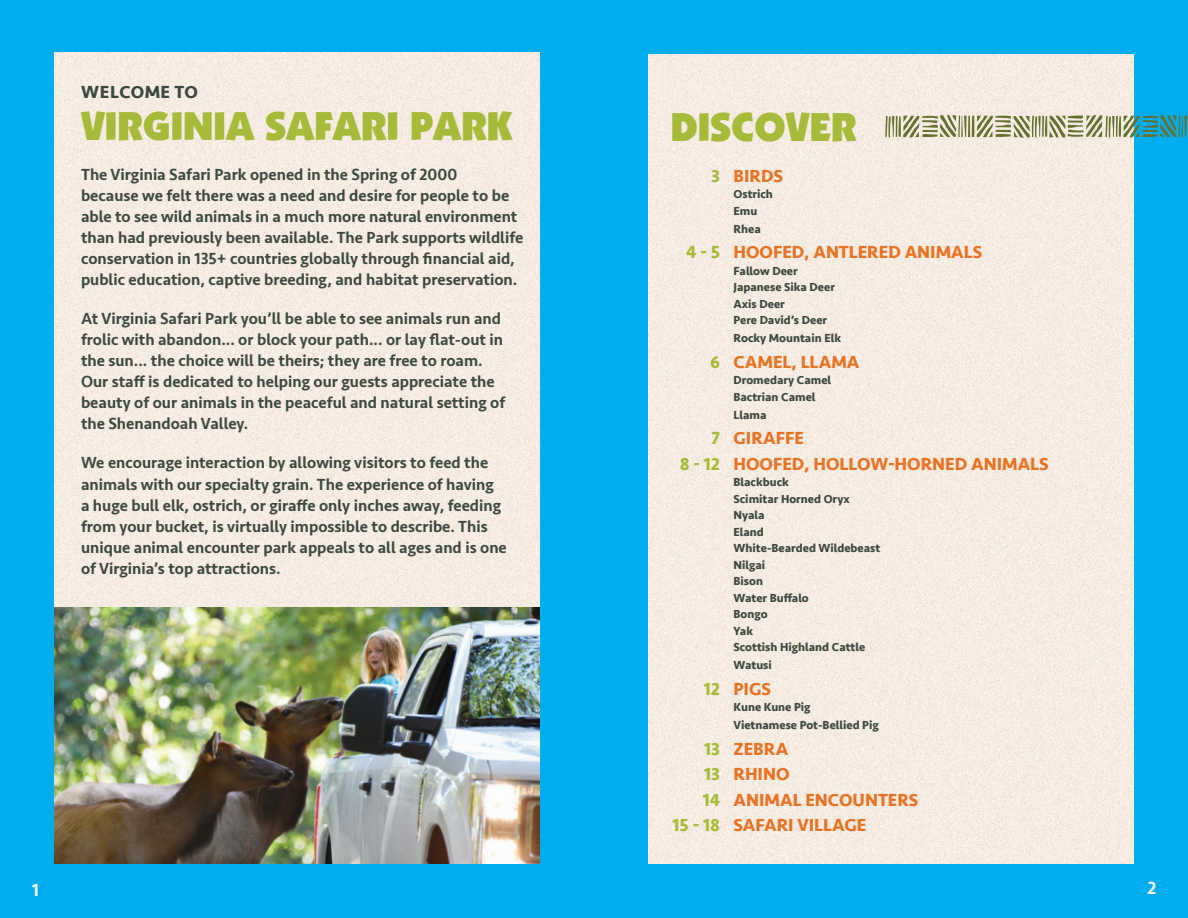
<style>
.page{position:relative;width:1188px;height:918px;background:#00aeef}
.page>*{position:absolute;margin:0;border:0;box-sizing:border-box;transform-origin:0 0}
.t1{font:39.75px "Boulder";color:#a6bb39}
.t2{font:700 18px/25.5px "Seravek";color:#e87325}
.t3{font:700 18px/25.5px "Seravek";color:#a6bb39;text-align:right}
.t4{font:700 18px "Seravek";letter-spacing:.02em;color:#3d4940}
.t5{font:500 18px "Seravek";color:#fffdec}
.t6{font:500 16.5px/21px "Seravek";color:#3d4940}
.t7{font:700 12px/16.5px "Seravek";color:#3d4940}
</style>
<div class="page">
<img style="left:648px;top:54px;width:486px;height:810px">
<img style="left:54px;top:53px;width:486px;height:555px">
<img style="left:54px;top:608px;width:486px;height:256px">
<svg style="left:885px;top:115px;width:302px;height:23px;background:#9eb199"></svg>
<p class="t4" style="left:81px;top:78px;width:118px">WELCOME TO</p>
<h1 class="t1" style="left:81px;top:103px;width:434px">VIRGINIA SAFARI PARK</h1>
<p class="t6" style="left:81px;top:165px;width:444px">The Virginia Safari Park opened in the Spring of 2000<br>because we felt there was a need and desire for people to be able to see wild animals in a much more natural environment than had previously been available. The Park supports wildlife conservation in 135+ countries globally through financial aid, public education, captive breeding, and habitat preservation.</p>
<p class="t6" style="left:81px;top:309px;width:426px">At Virginia Safari Park you’ll be able to see animals run and frolic with abandon... or block your path... or lay flat-out in the sun... the choice will be theirs; they are free to roam.<br>Our staff is dedicated to helping our guests appreciate the beauty of our animals in the peaceful and natural setting of the Shenandoah Valley.</p>
<p class="t6" style="left:81px;top:453px;width:427px">We encourage interaction by allowing visitors to feed the animals with our specialty grain. The experience of having<br>a huge bull elk, ostrich, or giraffe only inches away, feeding from your bucket, is virtually impossible to describe. This unique animal encounter park appeals to all ages and is one of Virginia’s top attractions.</p>
<p class="t5" style="left:32px;top:878px;width:8px">1</p>
<h1 class="t1" style="left:671px;top:104px;width:188px">DISCOVER</h1>
<p class="t2" style="left:734px;top:163px;width:51px">BIRDS</p>
<p class="t7" style="left:733px;top:186px;width:41px">Ostrich<br>Emu</p>
<p class="t7" style="left:733px;top:220px;width:29px">Rhea</p>
<p class="t2" style="left:733px;top:239px;width:250px">HOOFED, ANTLERED ANIMALS</p>
<p class="t7" style="left:733px;top:262px;width:103px">Fallow Deer<br>Japanese Sika Deer<br>Axis Deer<br>Pere David’s Deer</p>
<p class="t7" style="left:733px;top:330px;width:109px">Rocky Mountain Elk</p>
<p class="t2" style="left:733px;top:349px;width:128px">CAMEL, LLAMA</p>
<p class="t7" style="left:733px;top:372px;width:99px">Dromedary Camel<br>Bactrian Camel</p>
<p class="t7" style="left:733px;top:406px;width:34px">Llama</p>
<p class="t2" style="left:733px;top:425px;width:317px">GIRAFFE<br>HOOFED, HOLLOW-HORNED ANIMALS</p>
<p class="t7" style="left:733px;top:474px;width:148px">Blackbuck<br>Scimitar Horned Oryx<br>Nyala<br>Eland<br>White-Bearded Wildebeast<br>Nilgai<br>Bison<br>Water Buffalo<br>Bongo<br>Yak<br>Scottish Highland Cattle</p>
<p class="t7" style="left:733px;top:657px;width:40px">Watusi</p>
<p class="t2" style="left:733px;top:676px;width:39px">PIGS</p>
<p class="t7" style="left:733px;top:698px;width:147px;line-height:18px">Kune Kune Pig<br>Vietnamese Pot-Bellied Pig</p>
<p class="t2" style="left:733px;top:736px;width:187px">ZEBRA<br>RHINO<br>ANIMAL ENCOUNTERS<br>SAFARI VILLAGE</p>
<p class="t3" style="left:711px;top:163px;width:10px">3</p>
<p class="t3" style="left:686px;top:239px;width:35px">4 - 5</p>
<p class="t3" style="left:710px;top:349px;width:11px">6</p>
<p class="t3" style="left:680px;top:425px;width:42px">7<br>8 - 12</p>
<p class="t3" style="left:704px;top:676px;width:18px">12</p>
<p class="t3" style="left:673px;top:736px;width:49px">13<br>13<br>14<br>15 - 18</p>
<p class="t5" style="left:1147px;top:877px;width:10px">2</p>
</div>
